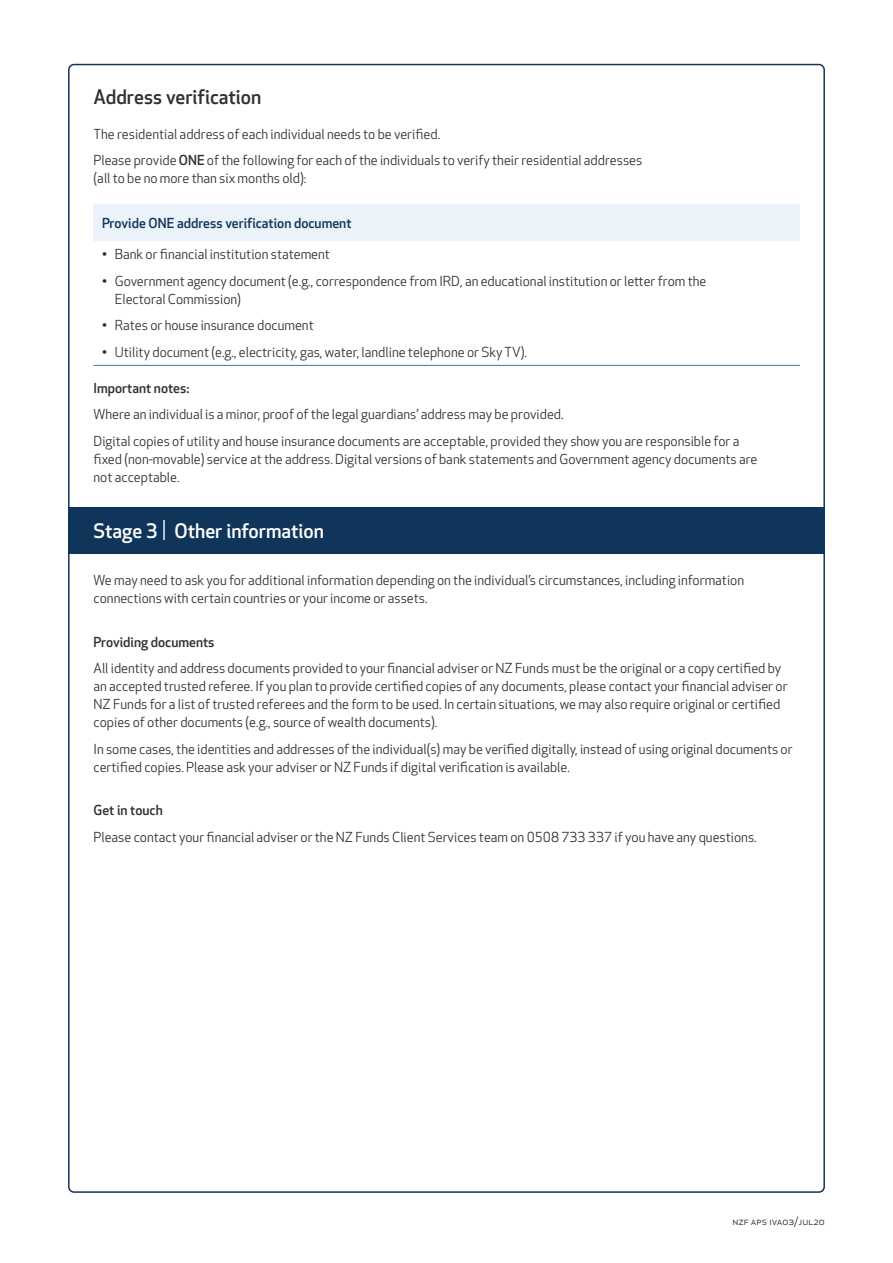
<style>
.page{position:relative;width:893px;height:1263px;background:#fff}
.page>*{position:absolute;margin:0;border:0;box-sizing:border-box;transform-origin:0 0}
.Form_Section_title_1{font:500 19.5px "Apex New";color:#fff}
.Heading_1{font:500 19.5px "Apex New";color:#312f30}
.Body_text_2{font:13.5px/18px "Apex New";color:#312f30}
.Question_title{font:500 13.5px "Apex New";color:#312f30}
.Form_Body_medium_8_1{font:500 13.5px "Apex New";color:#10355b}
.t1{font:10.5px "Apex New";letter-spacing:.01em;color:#312f30}
.s1{font-weight:500}
.s2{font-weight:400}
</style>
<div class="page">
<div style="left:68px;top:507px;width:757px;height:47px;background:#10355b"></div>
<div style="left:94px;top:205px;width:706px;height:36px;background:#ecf2f9"></div>
<hr style="left:94px;top:365px;width:706px;height:1px;background:#486fac">
<p class="Heading_1" style="left:94px;top:84px;width:169px">Address verification</p>
<p class="Body_text_2" style="left:94px;top:125px;width:348px">The residential address of each individual needs to be verified.</p>
<p class="Body_text_2" style="left:94px;top:152px;width:550px">Please provide <span class="s1">ONE</span> of the following for each of the individuals to verify their residential addresses (all to be no more than six months old):</p>
<p class="Form_Body_medium_8_1" style="left:102px;top:214px;width:251px">Provide ONE address verification document</p>
<p class="Body_text_2" style="left:102px;top:245px;width:229px">• Bank or financial institution statement</p>
<p class="Body_text_2" style="left:115px;top:272px;width:593px;text-indent:-13px">• Government agency document (e.g., correspondence from IRD, an educational institution or letter from the<br>Electoral Commission)</p>
<p class="Body_text_2" style="left:102px;top:316px;width:213px">• Rates or house insurance document</p>
<p class="Body_text_2" style="left:102px;top:343px;width:427px">• Utility document (e.g., electricity, gas, water, landline telephone or Sky TV).</p>
<p class="Question_title" style="left:94px;top:379px;width:97px">Important notes:</p>
<p class="Body_text_2" style="left:94px;top:405px;width:472px">Where an individual is a minor, proof of the legal guardians’ address may be provided.</p>
<p class="Body_text_2" style="left:94px;top:432px;width:665px">Digital copies of utility and house insurance documents are acceptable, provided they show you are responsible for a fixed (non-movable) service at the address. Digital versions of bank statements and Government agency documents are not acceptable.</p>
<p class="Form_Section_title_1" style="left:94px;top:518px;width:232px">Stage 3 <span class="s2">|</span> Other information</p>
<p class="Body_text_2" style="left:94px;top:571px;width:652px">We may need to ask you for additional information depending on the individual’s circumstances, including information connections with certain countries or your income or assets.</p>
<p class="Question_title" style="left:94px;top:633px;width:122px">Providing documents</p>
<p class="Body_text_2" style="left:94px;top:659px;width:695px">All identity and address documents provided to your financial adviser or NZ Funds must be the original or a copy certified by an accepted trusted referee. If you plan to provide certified copies of any documents, please contact your financial adviser or NZ Funds for a list of trusted referees and the form to be used. In certain situations, we may also require original or certified copies of other documents (e.g., source of wealth documents).</p>
<p class="Body_text_2" style="left:94px;top:740px;width:701px">In some cases, the identities and addresses of the individual(s) may be verified digitally, instead of using original documents or certified copies. Please ask your adviser or NZ Funds if digital verification is available.</p>
<p class="Question_title" style="left:94px;top:801px;width:71px">Get in touch</p>
<p class="Body_text_2" style="left:94px;top:828px;width:665px">Please contact your financial adviser or the NZ Funds Client Services team on 0508 733 337 if you have any questions.</p>
<p class="t1" style="left:732px;top:1214px;width:94px">nzf aps iva03/jul20</p>
</div>
